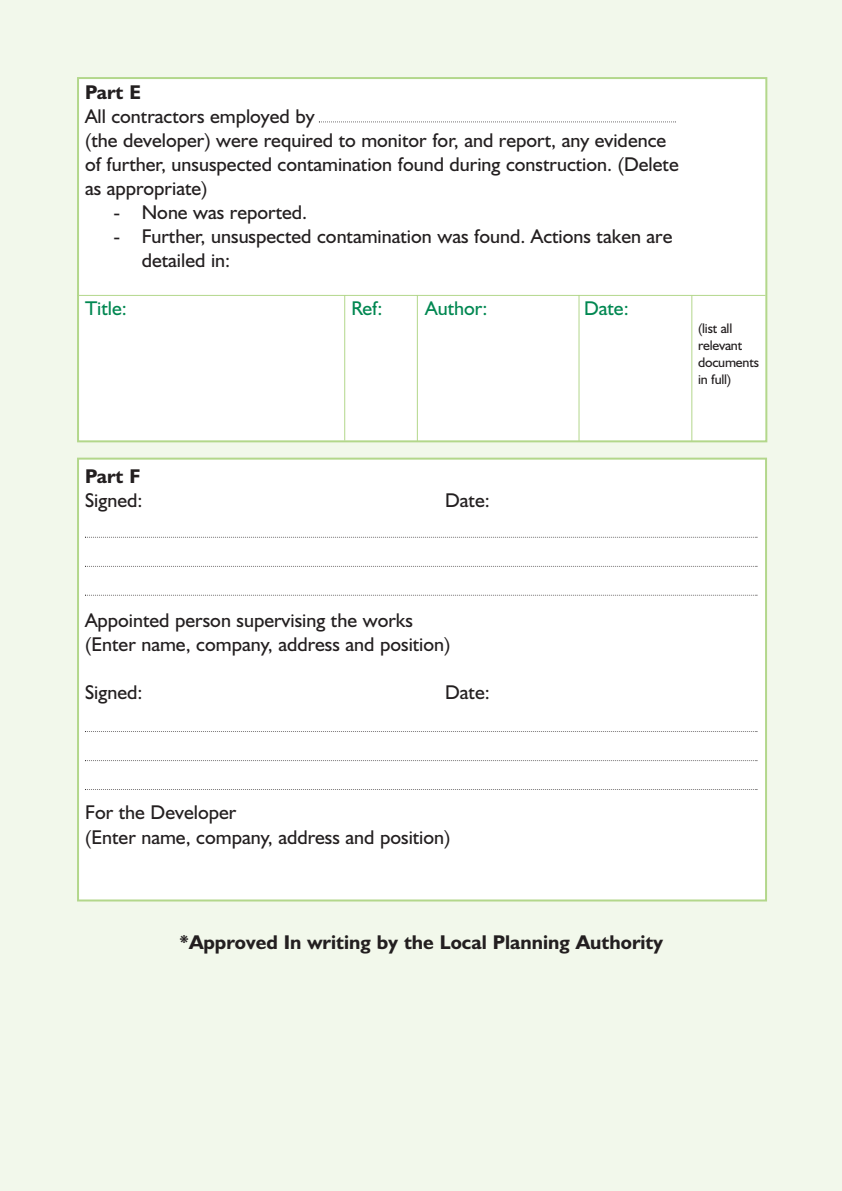
<style>
.page{position:relative;width:842px;height:1191px;background:#f2f8eb}
.page>*{position:absolute;margin:0;border:0;box-sizing:border-box;transform-origin:0 0}
.t1{font:20px/24px "Humanist 521 BT";color:#231f20}
.t2{font:700 20px "Humanist 521 BT";color:#231f20}
.t3{font:20px "Humanist 521 BT";color:#008751}
.t4{font:14px/16.8px "Humanist 521 BT";letter-spacing:-.015em;color:#231f20}
.s1{font-weight:700}
</style>
<div class="page">
<div style="left:78px;top:78px;width:688px;height:363px;background:#fff"></div>
<div style="left:78px;top:458px;width:688px;height:442px;background:#fff"></div>
<svg style="left:85px;top:789px;width:672px;height:1px"></svg>
<svg style="left:85px;top:760px;width:672px;height:1px"></svg>
<svg style="left:85px;top:731px;width:672px;height:1px"></svg>
<svg style="left:85px;top:594px;width:672px;height:1px"></svg>
<svg style="left:85px;top:566px;width:672px;height:1px"></svg>
<svg style="left:85px;top:537px;width:672px;height:1px"></svg>
<div style="left:77px;top:457px;width:690px;height:444px;border:2px solid #b3d78b"></div>
<div style="left:77px;top:77px;width:690px;height:365px;border:2px solid #b3d78b"></div>
<hr style="left:691px;top:295px;width:1px;height:146px;background:#b3d78b">
<svg style="left:319px;top:121px;width:357px;height:1px"></svg>
<hr style="left:77px;top:295px;width:688px;height:1px;background:#b3d78b">
<hr style="left:344px;top:296px;width:1px;height:144px;background:#b3d78b">
<hr style="left:417px;top:296px;width:1px;height:145px;background:#b3d78b">
<hr style="left:578px;top:296px;width:1px;height:145px;background:#b3d78b">
<p class="t1" style="left:85px;top:82px;width:595px"><span class="s1">Part E<br></span>All contractors employed by<br>(the developer) were required to monitor for, and report, any evidence of further, unsuspected contamination found during construction. (Delete as appropriate)</p>
<p class="t1" style="left:113px;top:202px;width:195px">- None was reported.</p>
<p class="t1" style="left:142px;top:226px;width:532px;text-indent:-28px">- Further, unsuspected contamination was found. Actions taken are detailed in:</p>
<p class="t3" style="left:85px;top:301px;width:43px">Title:</p>
<p class="t3" style="left:351px;top:301px;width:32px">Ref:</p>
<p class="t3" style="left:425px;top:301px;width:64px">Author:</p>
<p class="t3" style="left:584px;top:301px;width:46px">Date:</p>
<p class="t4" style="left:698px;top:322px;width:62px">(list all relevant documents in full)</p>
<h5 class="t2" style="left:85px;top:469px;width:57px">Part F</h5>
<p class="t1" style="left:85px;top:490px;width:59px">Signed:</p>
<p class="t1" style="left:445px;top:490px;width:46px">Date:</p>
<p class="t1" style="left:85px;top:610px;width:367px">Appointed person supervising the works (Enter name, company, address and position)</p>
<p class="t1" style="left:85px;top:682px;width:59px">Signed:</p>
<p class="t1" style="left:445px;top:682px;width:46px">Date:</p>
<p class="t1" style="left:85px;top:801px;width:367px;line-height:25.4px">For the Developer<br>(Enter name, company, address and position)</p>
<p class="t2" style="left:179px;top:935px;width:486px">*Approved In writing by the Local Planning Authority</p>
</div>
